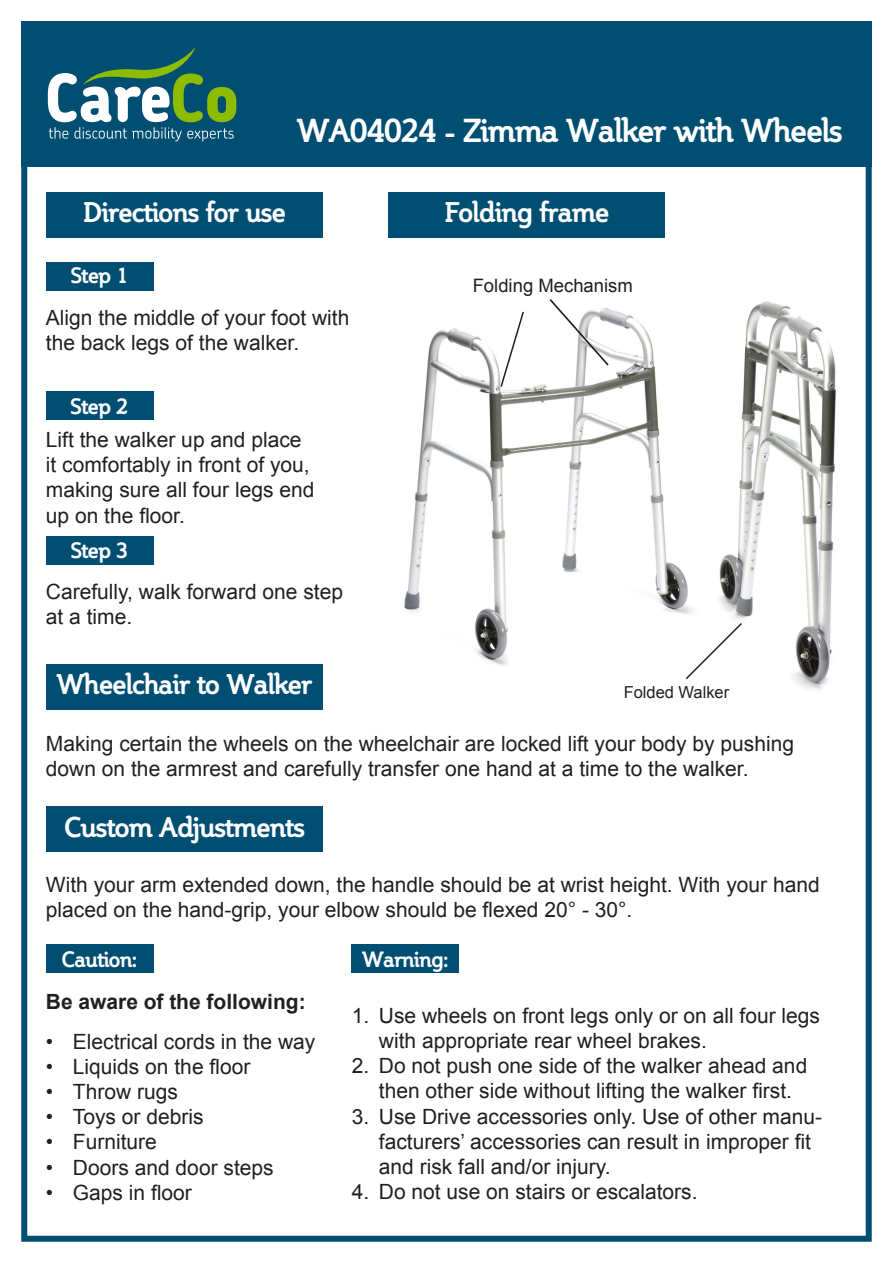
<style>
.page{position:relative;width:893px;height:1263px;background:#fff}
.page>*{position:absolute;margin:0;border:0;box-sizing:border-box;transform-origin:0 0}
.t1{font:700 31.5px "Steinem";color:#fff}
.t2{font:700 27px "Steinem";color:#fff}
.t3{font:21px/25.2px "Arial";color:#231f20}
.t4{font:700 21px "Steinem";color:#fff}
.t5{font:700 21px "Arial";color:#231f20}
.t6{font:18.45px "Arial";color:#231f20}
.t7{font:16.5px "Arial";color:#231f20}
</style>
<div class="page">
<img style="left:719px;top:301px;width:117px;height:389px">
<div style="left:388px;top:192px;width:277px;height:45px;background:#004e71"></div>
<div style="left:46px;top:664px;width:277px;height:46px;background:#004e71"></div>
<div style="left:46px;top:192px;width:277px;height:45px;background:#004e71"></div>
<div style="left:46px;top:806px;width:277px;height:46px;background:#004e71"></div>
<div style="left:46px;top:944px;width:107px;height:28px;background:#004e71"></div>
<div style="left:352px;top:944px;width:107px;height:28px;background:#004e71"></div>
<div style="left:21px;top:21px;width:851px;height:146px;background:#004e71"></div>
<div style="left:21px;top:21px;width:851px;height:1221px;border:6px solid #004e71"></div>
<svg style="left:48px;top:47px;width:188px;height:94px"></svg>
<img style="left:404px;top:310px;width:289px;height:356px">
<svg style="left:499px;top:310px;width:26px;height:78px"></svg>
<svg style="left:548px;top:299px;width:62px;height:68px"></svg>
<svg style="left:684px;top:621px;width:59px;height:60px"></svg>
<div style="left:46px;top:262px;width:107px;height:28px;background:#004e71"></div>
<div style="left:46px;top:392px;width:107px;height:28px;background:#004e71"></div>
<div style="left:46px;top:536px;width:107px;height:29px;background:#004e71"></div>
<p class="t1" style="left:298px;top:113px;width:546px">WA04024 - Zimma Walker with Wheels</p>
<p class="t2" style="left:84px;top:197px;width:203px">Directions for use</p>
<p class="t4" style="left:71px;top:264px;width:58px">Step 1</p>
<p class="t2" style="left:445px;top:197px;width:165px">Folding frame</p>
<p class="t6" style="left:473px;top:273px;width:162px">Folding Mechanism</p>
<p class="t3" style="left:46px;top:305px;width:305px">Align the middle of your foot with the back legs of the walker.</p>
<p class="t4" style="left:71px;top:394px;width:59px">Step 2</p>
<p class="t3" style="left:46px;top:427px;width:270px">Lift the walker up and place it comfortably in front of you, making sure all four legs end up on the floor.</p>
<p class="t4" style="left:71px;top:538px;width:58px">Step 3</p>
<p class="t3" style="left:46px;top:579px;width:299px">Carefully, walk forward one step at a time.</p>
<p class="t2" style="left:57px;top:669px;width:256px">Wheelchair to Walker</p>
<p class="t7" style="left:624px;top:681px;width:107px">Folded Walker</p>
<p class="t3" style="left:46px;top:731px;width:750px">Making certain the wheels on the wheelchair are locked lift your body by pushing down on the armrest and carefully transfer one hand at a time to the walker.</p>
<p class="t2" style="left:65px;top:812px;width:241px">Custom Adjustments</p>
<p class="t3" style="left:46px;top:872px;width:775px">With your arm extended down, the handle should be at wrist height. With your hand placed on the hand-grip, your elbow should be flexed 20° - 30°.</p>
<p class="t4" style="left:62px;top:947px;width:77px">Caution:</p>
<p class="t4" style="left:363px;top:947px;width:87px">Warning:</p>
<p class="t5" style="left:46px;top:988px;width:261px">Be aware of the following:</p>
<p class="t3" style="left:46px;top:1029px;width:271px">• Electrical cords in the way</p>
<p class="t3" style="left:46px;top:1054px;width:206px">• Liquids on the floor</p>
<p class="t3" style="left:46px;top:1079px;width:134px">• Throw rugs</p>
<p class="t3" style="left:46px;top:1104px;width:159px">• Toys or debris</p>
<p class="t3" style="left:46px;top:1129px;width:113px">• Furniture</p>
<p class="t3" style="left:46px;top:1155px;width:229px">• Doors and door steps</p>
<p class="t3" style="left:46px;top:1180px;width:148px">• Gaps in floor</p>
<p class="t3" style="left:379px;top:1003px;width:443px;text-indent:-27px">1. Use wheels on front legs only or on all four legs with appropriate rear wheel brakes.</p>
<p class="t3" style="left:352px;top:1053px;width:457px;text-align:center">2. Do not push one side of the walker ahead and then other side without lifting the walker first.</p>
<p class="t3" style="left:379px;top:1104px;width:445px;text-indent:-27px">3. Use Drive accessories only. Use of other manu&shy;facturers’ accessories can result in improper fit and risk fall and/or injury.</p>
<p class="t3" style="left:352px;top:1179px;width:347px">4. Do not use on stairs or escalators.</p>
</div>
